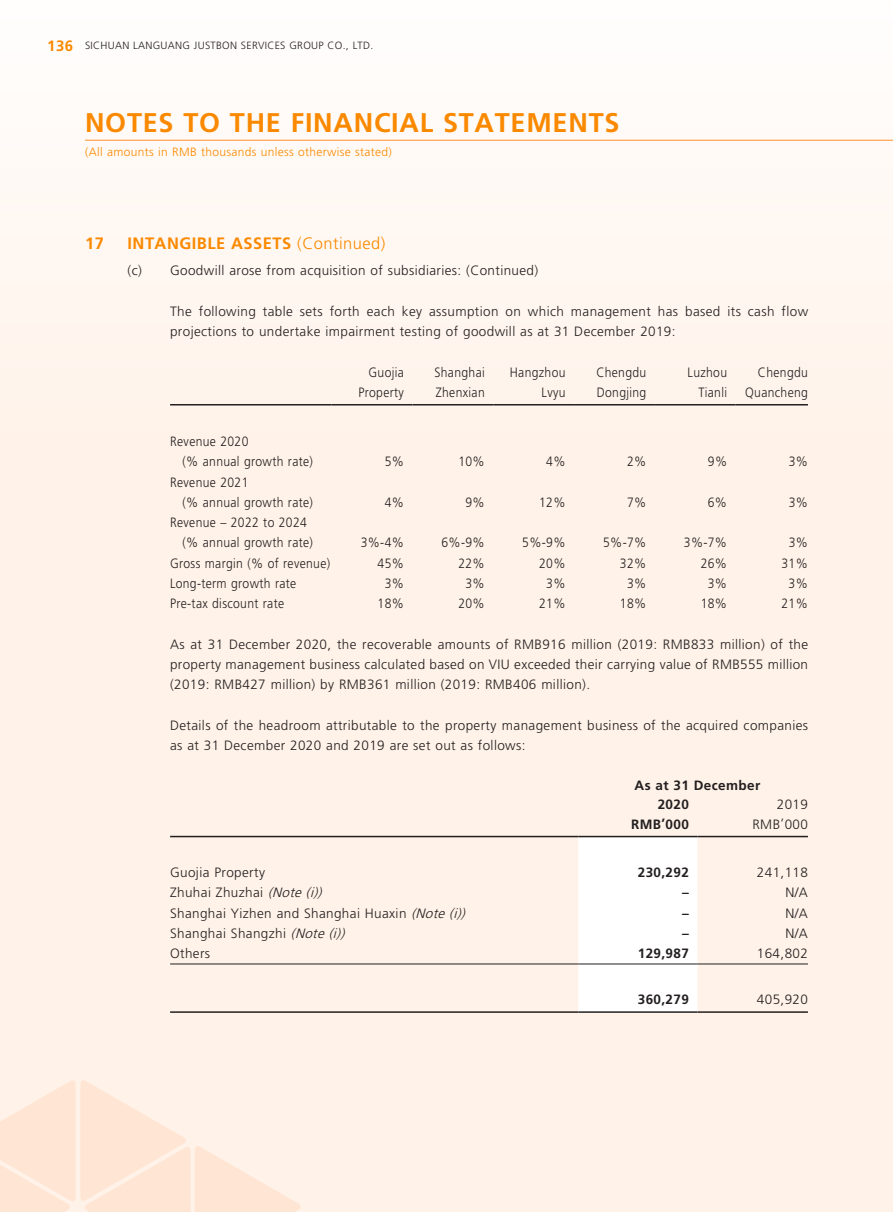
<style>
.page{position:relative;width:893px;height:1212px;background:#fff}
.page>*{position:absolute;margin:0;border:0;box-sizing:border-box;transform-origin:0 0}
.t1{font:700 27px "Frutiger LT Std";letter-spacing:.03em;color:#fa8900}
.t2{font:700 16.5px "Frutiger LT Std";letter-spacing:.03em;color:#fa8900}
.t3{font:300 13.5px/20.2px "Frutiger LT Std";letter-spacing:.03em;color:#231f20}
.t4{font:300 13.5px/20.2px "Frutiger LT Std";letter-spacing:.03em;color:#231f20;scale:.9 1}
.t5{font:700 13.5px/19.5px "Frutiger LT Std";letter-spacing:.03em;color:#231f20}
.t6{font:300 12px "Frutiger LT Std";letter-spacing:.03em;color:#fa8900}
.t7{font:300 10.5px "Frutiger LT Std";letter-spacing:.03em;color:#231f20}
.s1{font-weight:700;font-size:15px;color:#fa8900}
.s2{font-weight:300}
.s3{font-style:italic}
</style>
<div class="page">
<div style="left:0;top:0;width:893px;height:1212px;background:linear-gradient(to bottom,#fff9f5,#ffefe3)"></div>
<hr style="left:85px;top:140px;width:808px;height:1px;background:#ffa044">
<svg style="left:0;top:1079px;width:306px;height:133px;background:#ffeadc"></svg>
<hr style="left:170px;top:404px;width:162px;height:1px;background:#231f20">
<hr style="left:332px;top:404px;width:80px;height:1px;background:#231f20">
<hr style="left:412px;top:404px;width:81px;height:1px;background:#231f20">
<hr style="left:493px;top:404px;width:81px;height:1px;background:#231f20">
<hr style="left:574px;top:404px;width:81px;height:1px;background:#231f20">
<hr style="left:655px;top:404px;width:81px;height:1px;background:#231f20">
<hr style="left:736px;top:404px;width:72px;height:1px;background:#231f20">
<svg style="left:578px;top:837px;width:119px;height:174px"></svg>
<hr style="left:170px;top:836px;width:408px;height:1px;background:#231f20">
<hr style="left:578px;top:836px;width:119px;height:1px;background:#231f20">
<hr style="left:697px;top:836px;width:111px;height:1px;background:#231f20">
<hr style="left:170px;top:963px;width:408px;height:1px;background:#231f20">
<hr style="left:578px;top:963px;width:119px;height:1px;background:#231f20">
<hr style="left:697px;top:963px;width:111px;height:1px;background:#231f20">
<hr style="left:170px;top:1011px;width:408px;height:2px;background:#231f20">
<hr style="left:578px;top:1011px;width:119px;height:2px;background:#231f20">
<hr style="left:697px;top:1011px;width:111px;height:2px;background:#231f20">
<p class="t7" style="left:47px;top:39px;width:328px"><span class="s1">136</span> SICHUAN LANGUANG JUSTBON SERVICES GROUP CO., LTD.</p>
<h1 class="t1" style="left:85px;top:107px;width:536px">NOTES TO THE FINANCIAL STATEMENTS</h1>
<p class="t6" style="left:85px;top:146px;width:308px">(All amounts in RMB thousands unless otherwise stated)</p>
<p class="t2" style="left:85px;top:233px;width:20px">17</p>
<p class="t2" style="left:128px;top:233px;width:259px">INTANGIBLE ASSETS <span class="s2">(Continued)</span></p>
<p class="t3" style="left:128px;top:261px;width:412px">(c) Goodwill arose from acquisition of subsidiaries: (Continued)</p>
<p class="t3" style="left:170px;top:301px;width:640px">The following table sets forth each key assumption on which management has based its cash flow projections to undertake impairment testing of goodwill as at 31 December 2019:</p>
<p class="t4" style="left:358px;top:362px;width:52px;text-align:right">Guojia<br>Property</p>
<p class="t4" style="left:434px;top:362px;width:57px">Shanghai<br>Zhenxian</p>
<p class="t4" style="left:510px;top:362px;width:63px;text-align:right">Hangzhou<br>Lvyu</p>
<p class="t4" style="left:596px;top:362px;width:57px">Chengdu<br>Dongjing</p>
<p class="t4" style="left:688px;top:362px;width:45px;text-align:right">Luzhou<br>Tianli</p>
<p class="t4" style="left:745px;top:362px;width:71px;text-align:right">Chengdu<br>Quancheng</p>
<p class="t4" style="left:183px;top:431px;width:146px;text-indent:-12px">Revenue 2020<br>(% annual growth rate)</p>
<p class="t4" style="left:385px;top:452px;width:23px">5%</p>
<p class="t4" style="left:458px;top:452px;width:31px">10%</p>
<p class="t4" style="left:546px;top:452px;width:23px">4%</p>
<p class="t4" style="left:627px;top:452px;width:23px">2%</p>
<p class="t4" style="left:708px;top:452px;width:23px">9%</p>
<p class="t4" style="left:789px;top:452px;width:23px">3%</p>
<p class="t4" style="left:183px;top:472px;width:146px;text-indent:-12px">Revenue 2021<br>(% annual growth rate)</p>
<p class="t4" style="left:183px;top:512px;width:146px;text-indent:-12px">Revenue – 2022 to 2024 (% annual growth rate)</p>
<p class="t4" style="left:385px;top:492px;width:23px">4%</p>
<p class="t4" style="left:465px;top:492px;width:23px">9%</p>
<p class="t4" style="left:539px;top:492px;width:31px">12%</p>
<p class="t4" style="left:627px;top:492px;width:23px">7%</p>
<p class="t4" style="left:708px;top:492px;width:23px">6%</p>
<p class="t4" style="left:789px;top:492px;width:23px">3%</p>
<p class="t4" style="left:361px;top:533px;width:50px">3%-4%</p>
<p class="t4" style="left:441px;top:533px;width:50px">6%-9%</p>
<p class="t4" style="left:522px;top:533px;width:50px">5%-9%</p>
<p class="t4" style="left:603px;top:533px;width:50px">5%-7%</p>
<p class="t4" style="left:684px;top:533px;width:50px">3%-7%</p>
<p class="t4" style="left:789px;top:533px;width:23px">3%</p>
<p class="t4" style="left:170px;top:553px;width:179px">Gross margin (% of revenue)</p>
<p class="t4" style="left:378px;top:553px;width:31px">45%</p>
<p class="t4" style="left:458px;top:553px;width:31px">22%</p>
<p class="t4" style="left:539px;top:553px;width:31px">20%</p>
<p class="t4" style="left:620px;top:553px;width:31px">32%</p>
<p class="t4" style="left:701px;top:553px;width:31px">26%</p>
<p class="t4" style="left:781px;top:553px;width:31px">31%</p>
<p class="t4" style="left:170px;top:573px;width:142px">Long-term growth rate</p>
<p class="t4" style="left:385px;top:573px;width:23px">3%</p>
<p class="t4" style="left:465px;top:573px;width:23px">3%</p>
<p class="t4" style="left:546px;top:573px;width:23px">3%</p>
<p class="t4" style="left:627px;top:573px;width:23px">3%</p>
<p class="t4" style="left:708px;top:573px;width:23px">3%</p>
<p class="t4" style="left:789px;top:573px;width:23px">3%</p>
<p class="t4" style="left:170px;top:593px;width:128px">Pre-tax discount rate</p>
<p class="t4" style="left:378px;top:593px;width:31px">18%</p>
<p class="t4" style="left:458px;top:593px;width:31px">20%</p>
<p class="t4" style="left:539px;top:593px;width:31px">21%</p>
<p class="t4" style="left:620px;top:593px;width:31px">18%</p>
<p class="t4" style="left:701px;top:593px;width:31px">18%</p>
<p class="t4" style="left:781px;top:593px;width:31px">21%</p>
<p class="t3" style="left:170px;top:634px;width:640px;text-align:justify">As at 31 December 2020, the recoverable amounts of RMB916 million (2019: RMB833 million) of the property management business calculated based on VIU exceeded their carrying value of RMB555 million (2019: RMB427 million) by RMB361 million (2019: RMB406 million).</p>
<p class="t3" style="left:170px;top:715px;width:640px">Details of the headroom attributable to the property management business of the acquired companies as at 31 December 2020 and 2019 are set out as follows:</p>
<p class="t5" style="left:658px;top:775px;width:104px;text-indent:-23px">As at 31 December<br>2020</p>
<p class="t3" style="left:777px;top:794px;width:33px">2019</p>
<p class="t5" style="left:631px;top:814px;width:59px">RMB’000</p>
<p class="t3" style="left:752px;top:814px;width:57px">RMB’000</p>
<p class="t3" style="left:170px;top:862px;width:96px">Guojia Property</p>
<p class="t5" style="left:638px;top:863px;width:53px">230,292</p>
<p class="t3" style="left:757px;top:862px;width:53px">241,118</p>
<p class="t3" style="left:170px;top:883px;width:157px">Zhuhai Zhuzhai <span class="s3">(Note (i))</span></p>
<p class="t5" style="left:682px;top:883px;width:8px">–</p>
<p class="t3" style="left:785px;top:883px;width:24px">N/A</p>
<p class="t3" style="left:170px;top:903px;width:300px">Shanghai Yizhen and Shanghai Huaxin <span class="s3">(Note (i))</span></p>
<p class="t5" style="left:682px;top:903px;width:8px">–</p>
<p class="t3" style="left:785px;top:903px;width:24px">N/A</p>
<p class="t3" style="left:170px;top:923px;width:180px">Shanghai Shangzhi <span class="s3">(Note (i))</span></p>
<p class="t5" style="left:682px;top:923px;width:8px">–</p>
<p class="t3" style="left:785px;top:923px;width:24px">N/A</p>
<p class="t3" style="left:170px;top:943px;width:42px">Others</p>
<p class="t5" style="left:638px;top:944px;width:53px">129,987</p>
<p class="t3" style="left:757px;top:943px;width:53px">164,802</p>
<p class="t5" style="left:638px;top:990px;width:53px">360,279</p>
<p class="t3" style="left:757px;top:989px;width:53px">405,920</p>
</div>
